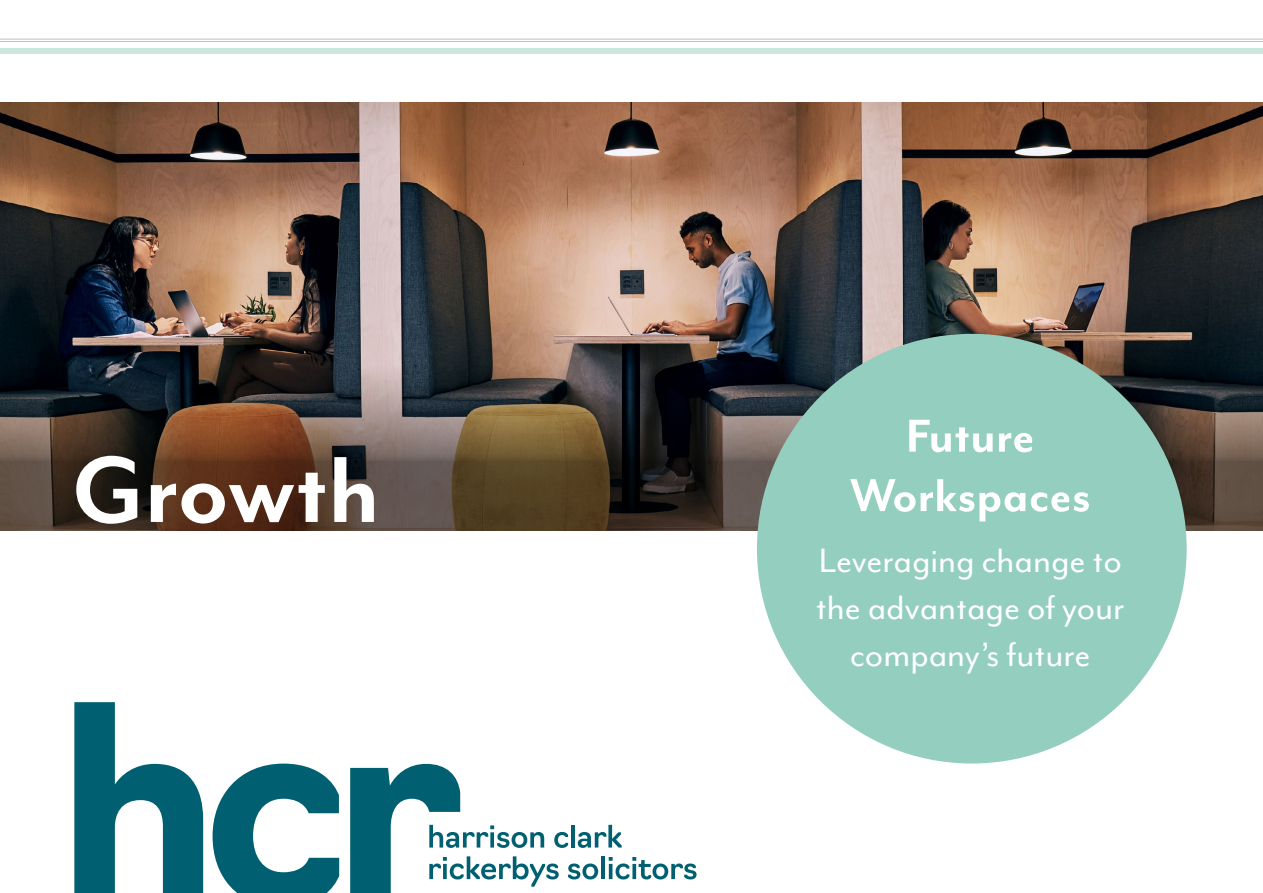
<style>
.page{position:relative;width:1263px;height:893px;background:#fff}
.page>*{position:absolute;margin:0;border:0;box-sizing:border-box;transform-origin:0 0}
.t1{font:700 108px "Mr Eaves Mod OT";color:#fff}
.t2{font:700 53.25px/59.4px "Mr Eaves Mod OT";color:#fff;text-align:center}
.t3{font:39px/46.8px "Mr Eaves Mod OT";color:#fff;text-align:center}
</style>
<div class="page">
<img style="left:0;top:38px;width:1263px;height:494px">
<div style="left:757px;top:334px;width:430px;height:429px;background:#93cebf;border-radius:50%"></div>
<svg style="left:74px;top:702px;width:129px;height:191px"></svg>
<svg style="left:213px;top:764px;width:126px;height:129px"></svg>
<svg style="left:350px;top:764px;width:346px;height:129px"></svg>
<svg style="left:0;top:39px;width:1263px;height:3px"></svg>
<div style="left:0;top:48px;width:1263px;height:6px;background:#cbe7e0"></div>
<h1 class="t1" style="left:72px;top:429px;width:309px">Growth</h1>
<h2 class="t2" style="left:850px;top:405px;width:242px">Future<br>Workspaces</h2>
<p class="t3" style="left:816px;top:537px;width:310px">Leveraging change to the advantage of your company’s future</p>
</div>
